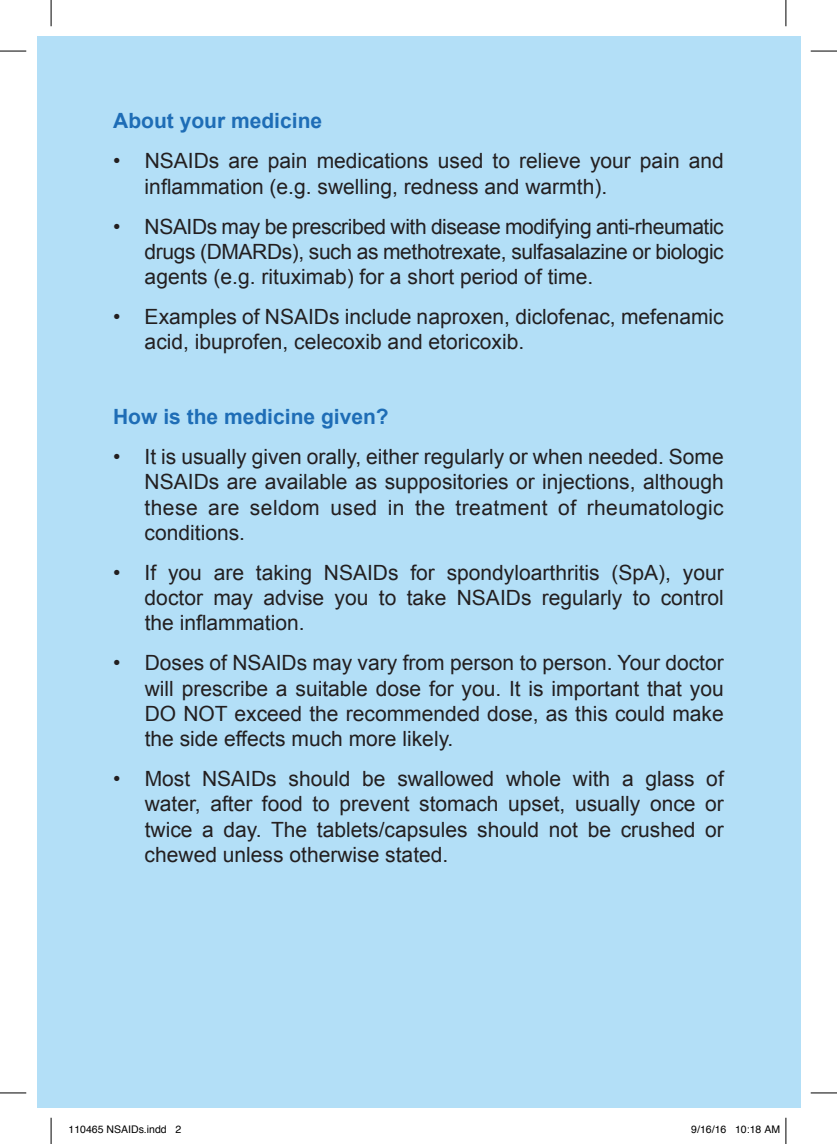
<style>
.page{position:relative;width:837px;height:1144px;background:#fff}
.page>*{position:absolute;margin:0;border:0;box-sizing:border-box;transform-origin:0 0}
.t1{font:21px/25.2px "Arial";color:#231f20;text-align:justify}
.t2{font:700 21px "Arial";color:#1e6db6}
.t3{font:10.5px "Helvetica";color:#000}
</style>
<div class="page">
<div style="left:37px;top:36px;width:763px;height:1072px;background:#b3dff7"></div>
<svg style="left:0;top:51px;width:26px;height:1px"></svg>
<svg style="left:810px;top:51px;width:26px;height:1px"></svg>
<svg style="left:0;top:1092px;width:26px;height:1px"></svg>
<svg style="left:810px;top:1092px;width:26px;height:1px"></svg>
<svg style="left:51px;top:0;width:1px;height:26px"></svg>
<svg style="left:51px;top:1118px;width:1px;height:26px"></svg>
<svg style="left:785px;top:0;width:1px;height:26px"></svg>
<svg style="left:785px;top:1118px;width:1px;height:26px"></svg>
<p class="t2" style="left:113px;top:107px;width:210px">About your medicine</p>
<p class="t1" style="left:145px;top:149px;width:580px;text-indent:-31px">• NSAIDs are pain medications used to relieve your pain and inflammation (e.g. swelling, redness and warmth).</p>
<p class="t1" style="left:145px;top:214px;width:580px;text-indent:-31px">• NSAIDs may be prescribed with disease modifying anti-rheumatic drugs (DMARDs), such as methotrexate, sulfasalazine or biologic agents (e.g. rituximab) for a short period of time.</p>
<p class="t1" style="left:145px;top:304px;width:580px;text-indent:-32px">• Examples of NSAIDs include naproxen, diclofenac, mefenamic acid, ibuprofen, celecoxib and etoricoxib.</p>
<p class="t2" style="left:113px;top:403px;width:277px">How is the medicine given?</p>
<p class="t1" style="left:144px;top:444px;width:580px;text-indent:-31px">• It is usually given orally, either regularly or when needed. Some NSAIDs are available as suppositories or injections, although these are seldom used in the treatment of rheumatologic conditions.</p>
<p class="t1" style="left:145px;top:560px;width:580px;text-indent:-32px">• If you are taking NSAIDs for spondyloarthritis (SpA), your doctor may advise you to take NSAIDs regularly to control the inflammation.</p>
<p class="t1" style="left:145px;top:651px;width:580px;text-indent:-32px">• Doses of NSAIDs may vary from person to person. Your doctor will prescribe a suitable dose for you. It is important that you DO NOT exceed the recommended dose, as this could make the side effects much more likely.</p>
<p class="t1" style="left:145px;top:766px;width:580px;text-indent:-31px">• Most NSAIDs should be swallowed whole with a glass of water, after food to prevent stomach upset, usually once or twice a day. The tablets/capsules should not be crushed or chewed unless otherwise stated.</p>
<p class="t3" style="left:69px;top:1121px;width:114px">110465 NSAIDs.indd 2</p>
<p class="t3" style="left:691px;top:1121px;width:90px">9/16/16 10:18 AM</p>
</div>
